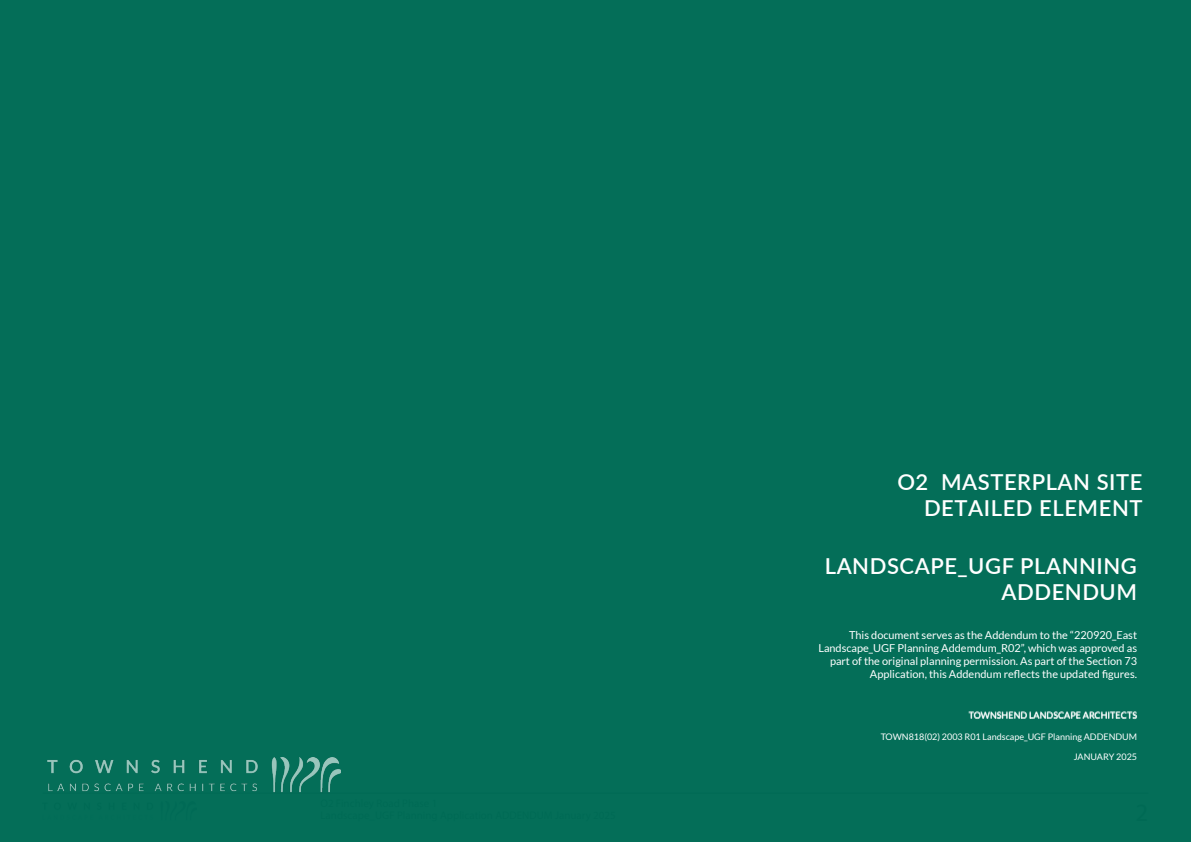
<style>
.page{position:relative;width:1191px;height:842px;background:#006c56}
.page>*{position:absolute;margin:0;border:0;box-sizing:border-box;transform-origin:0 0}
.t1{font:600 22px/26.4px "Lato";letter-spacing:.025em;color:#fff;text-align:right}
.t2{font:10.9px/13.1px "Lato";color:#fff;text-align:right}
.t3{font:9px "Lato";color:#fff}
</style>
<div class="page">
<img style="left:47px;top:757px;width:294px;height:36px">
<h1 class="t1" style="left:897px;top:467px;width:247px">O2 MASTERPLAN SITE<br>DETAILED ELEMENT</h1>
<h1 class="t1" style="left:824px;top:552px;width:314px">LANDSCAPE_UGF PLANNING<br>ADDENDUM</h1>
<p class="t2" style="left:818px;top:628px;width:320px">This document serves as the Addendum to the “220920_East Landscape_UGF Planning Addemdum_R02”, which was approved as part of the original planning permission. As part of the Section 73<br>Application, this Addendum reflects the updated figures.</p>
<p class="t3" style="left:968px;top:710px;width:170px">TOWNSHEND LANDSCAPE ARCHITECTS</p>
<p class="t3" style="left:1074px;top:752px;width:65px">JANUARY 2025</p>
<p class="t3" style="left:880px;top:731px;width:258px">TOWN818(02) 2003 R01 Landscape_UGF Planning ADDENDUM</p>
</div>
